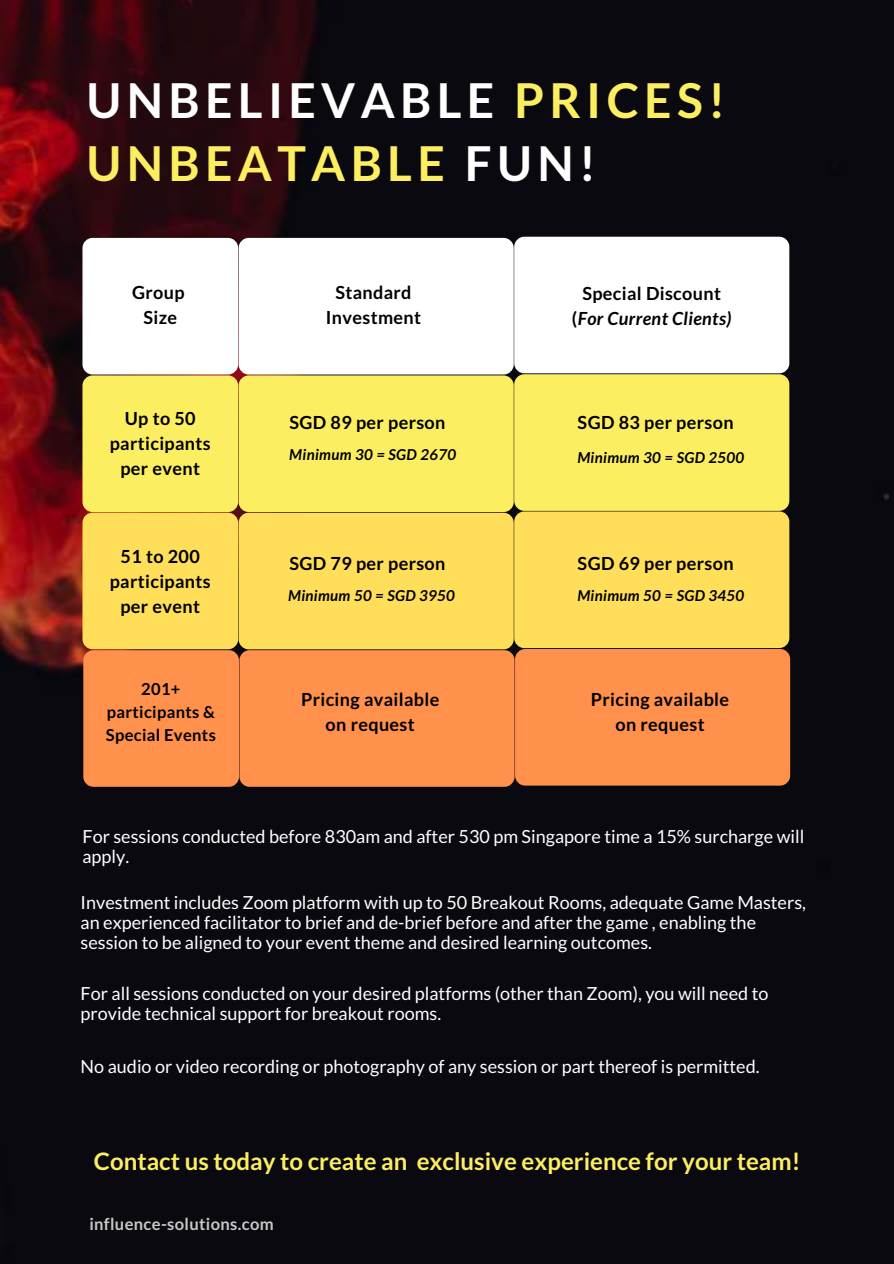
<style>
.page{position:relative;width:894px;height:1264px;background:#fff}
.page>*{position:absolute;margin:0;border:0;box-sizing:border-box;transform-origin:0 0}
.t1{font:700 48px/62.6px "Lato";letter-spacing:.11em;color:#fcee61}
.t2{font:700 24px "Lato";color:#fcee61}
.t3{font:18px/20.2px "Lato";color:#fff}
.t4{font:700 18px/24.9px "Lato";letter-spacing:.02em;color:#000;text-align:center}
.t5{font:italic 700 18px/24.9px "Lato";letter-spacing:.02em;color:#000;text-align:center}
.t6{font:700 16.5px/22.6px "Lato";letter-spacing:.02em;color:#000;text-align:center}
.t7{font:700 16.5px "Lato";letter-spacing:.02em;color:#c7c7c6}
.t8{font:italic 700 15px "Lato";letter-spacing:.02em;color:#000}
.s1{color:#fff}
.s2{font-style:normal}
</style>
<div class="page">
<img style="left:0;top:0;width:893px;height:1263px">
<svg style="left:82px;top:237px;width:708px;height:549px"></svg>
<h1 class="t1" style="left:87px;top:69px;width:640px"><span class="s1">UNBELIEVABLE</span> PRICES!<br>UNBEATABLE <span class="s1">FUN!</span></h1>
<p class="t4" style="left:132px;top:280px;width:54px">Group<br>Size</p>
<p class="t4" style="left:326px;top:280px;width:97px">Standard<br>Investment</p>
<p class="t5" style="left:571px;top:282px;width:161px"><span class="s2">Special Discount (</span>For Current Clients)</p>
<p class="t4" style="left:110px;top:406px;width:102px">Up to 50 participants per event</p>
<p class="t4" style="left:289px;top:410px;width:157px">SGD 89 per person</p>
<p class="t8" style="left:289px;top:446px;width:168px">Minimum 30 = SGD 2670</p>
<p class="t4" style="left:110px;top:543px;width:102px">51 to 200 participants per event</p>
<p class="t4" style="left:289px;top:551px;width:157px">SGD 79 per person</p>
<p class="t8" style="left:288px;top:587px;width:168px">Minimum 50 = SGD 3950</p>
<p class="t4" style="left:577px;top:410px;width:157px">SGD 83 per person</p>
<p class="t8" style="left:577px;top:448px;width:168px">Minimum 30 = SGD 2500</p>
<p class="t4" style="left:577px;top:551px;width:157px">SGD 69 per person</p>
<p class="t8" style="left:577px;top:587px;width:168px">Minimum 50 = SGD 3450</p>
<p class="t6" style="left:106px;top:677px;width:111px">201+ participants &amp;<br>Special Events</p>
<p class="t4" style="left:301px;top:687px;width:140px">Pricing available on request</p>
<p class="t4" style="left:590px;top:687px;width:140px">Pricing available on request</p>
<p class="t3" style="left:82px;top:825px;width:723px">For sessions conducted before 830am and after 530 pm Singapore time a 15% surcharge will apply.</p>
<p class="t3" style="left:81px;top:891px;width:726px">Investment includes Zoom platform with up to 50 Breakout Rooms, adequate Game Masters, an experienced facilitator to brief and de-brief before and after the game , enabling the session to be aligned to your event theme and desired learning outcomes.</p>
<p class="t3" style="left:81px;top:982px;width:689px">For all sessions conducted on your desired platforms (other than Zoom), you will need to provide technical support for breakout rooms.</p>
<p class="t3" style="left:81px;top:1056px;width:680px">No audio or video recording or photography of any session or part thereof is permitted.</p>
<h2 class="t2" style="left:94px;top:1147px;width:707px">Contact us today to create an exclusive experience for your team!</h2>
<p class="t7" style="left:89px;top:1214px;width:186px">influence-solutions.com</p>
</div>
